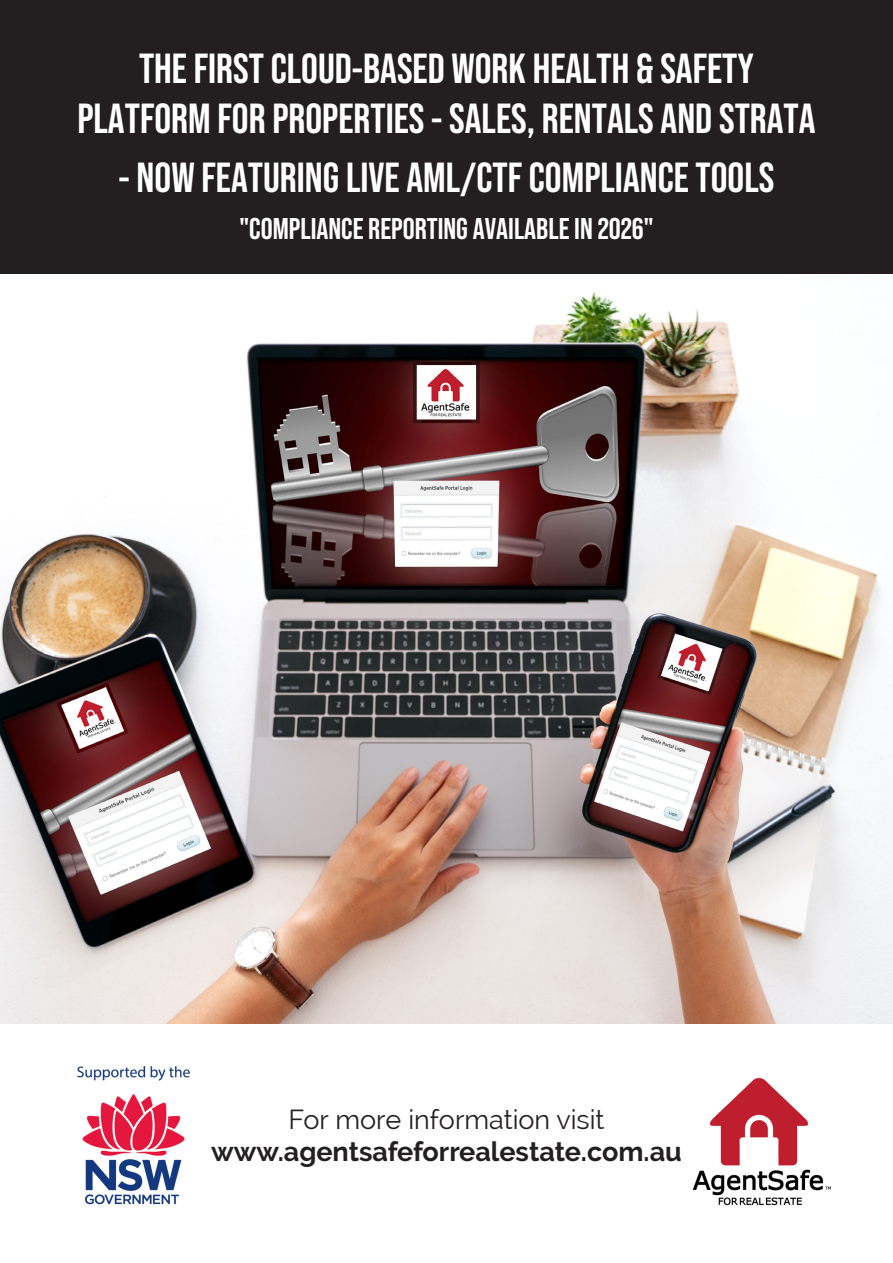
<style>
.page{position:relative;width:893px;height:1263px;background:#fff}
.page>*{position:absolute;margin:0;border:0;box-sizing:border-box;transform-origin:0 0}
.t1{font:700 42px/50.4px "Bebas Neue Pro";color:#fff;text-align:center}
.t2{font:700 30px "Bebas Neue Pro";color:#fff}
.t3{font:700 27px "Raleway";color:#231f20}
.t4{font:27px "Raleway";color:#231f20}
</style>
<div class="page">
<div style="left:0;top:0;width:893px;height:274px;background:#231f20"></div>
<img style="left:0;top:292px;width:893px;height:732px">
<img style="left:77px;top:1066px;width:113px;height:139px">
<img style="left:692px;top:1077px;width:139px;height:129px">
<p class="t1" style="left:77px;top:42px;width:740px">THE FIRST CLOUD-BASED WORK HEALTH &amp; SAFETY<br>PLATFORM FOR PROPERTIES - SALES, RENTALS AND STRATA</p>
<p class="t1" style="left:119px;top:152px;width:657px">- NOW FEATURING LIVE AML/CTF COMPLIANCE TOOLS</p>
<p class="t2" style="left:240px;top:211px;width:415px">"COMPLIANCE REPORTING AVAILABLE IN 2026"</p>
<p class="t4" style="left:289px;top:1104px;width:317px">For more information visit</p>
<p class="t3" style="left:211px;top:1136px;width:472px">www.agentsafeforrealestate.com.au</p>
</div>
